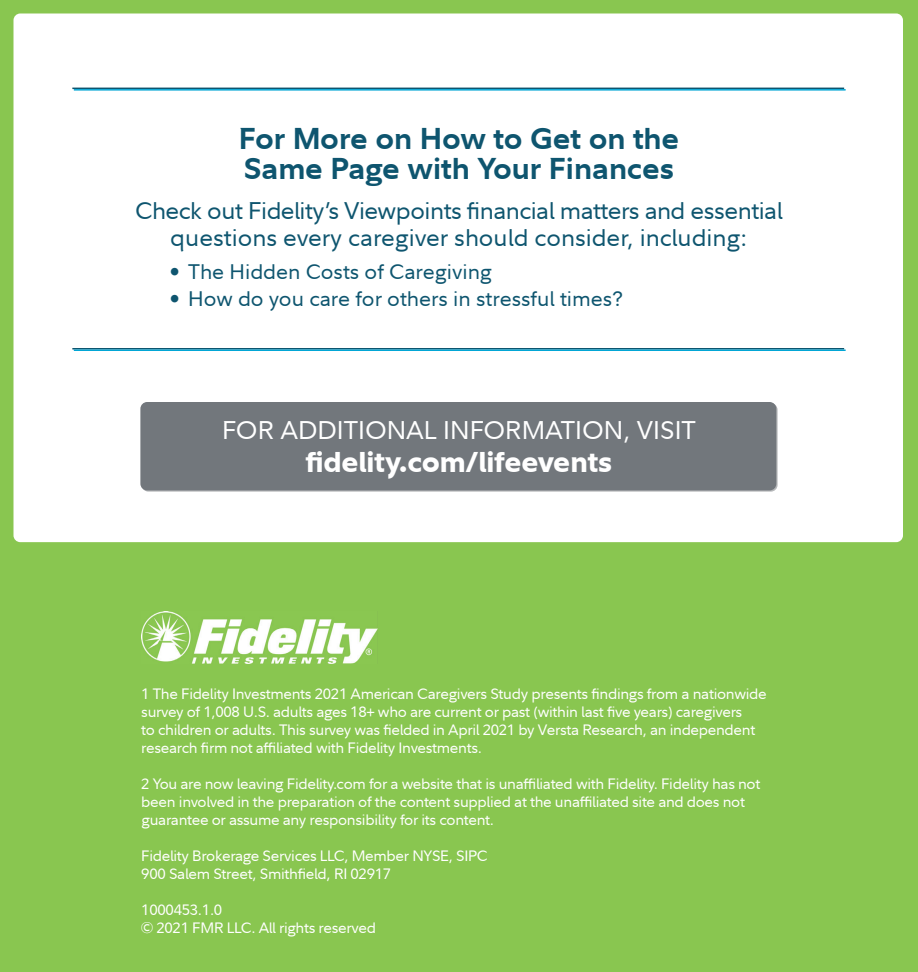
<style>
.page{position:relative;width:918px;height:972px;background:#89c650}
.page>*{position:absolute;margin:0;border:0;box-sizing:border-box;transform-origin:0 0}
.t1{font:700 30px/30px "Fidelity Sans";color:#0e556f}
.t2{font:800 28.5px "Fidelity Sans";color:#fff}
.t3{font:25.5px "Fidelity Sans";color:#fff}
.t4{font:24px/27px "Fidelity Sans";letter-spacing:-.02em;color:#0e556f;text-align:center}
.t5{font:21px "Fidelity Sans";color:#0e556f}
.t6{font:15px/18px "Fidelity Sans";letter-spacing:-.02em;color:#fff}
</style>
<div class="page">
<div style="left:14px;top:14px;width:889px;height:528px;background:#fff;border-radius:7px"></div>
<hr style="left:72px;top:88px;width:772px;height:1px;background:#0e556f">
<hr style="left:74px;top:89px;width:772px;height:2px;background:#02a6d5">
<hr style="left:72px;top:348px;width:772px;height:2px;background:#0e556f">
<hr style="left:74px;top:350px;width:772px;height:1px;background:#02a6d5">
<div style="left:142px;top:403px;width:636px;height:89px;background:#96999d;border-radius:7px"></div>
<div style="left:140px;top:402px;width:636px;height:88px;background:#72777c;border-radius:7px"></div>
<img style="left:141px;top:612px;width:237px;height:51px">
<h1 class="t1" style="left:239px;top:123px;width:442px">For More on How to Get on the<br>Same Page with Your Finances</h1>
<h3 class="t4" style="left:135px;top:196px;width:649px">Check out Fidelity’s Viewpoints financial matters and essential questions every caregiver should consider, including:</h3>
<h3 class="t5" style="left:170px;top:258px;width:324px">• The Hidden Costs of Caregiving</h3>
<h3 class="t5" style="left:170px;top:285px;width:455px">• How do you care for others in stressful times?</h3>
<h3 class="t3" style="left:222px;top:414px;width:475px">FOR ADDITIONAL INFORMATION, VISIT</h3>
<h2 class="t2" style="left:306px;top:443px;width:308px">fidelity.com/lifeevents</h2>
<p class="t6" style="left:141px;top:685px;width:627px">1 The Fidelity Investments 2021 American Caregivers Study presents findings from a nationwide survey of 1,008 U.S. adults ages 18+ who are current or past (within last five years) caregivers<br>to children or adults. This survey was fielded in April 2021 by Versta Research, an independent research firm not affiliated with Fidelity Investments.</p>
<p class="t6" style="left:141px;top:775px;width:621px">2 You are now leaving Fidelity.com for a website that is unaffiliated with Fidelity. Fidelity has not been involved in the preparation of the content supplied at the unaffiliated site and does not guarantee or assume any responsibility for its content.</p>
<p class="t6" style="left:141px;top:847px;width:348px">Fidelity Brokerage Services LLC, Member NYSE, SIPC<br>900 Salem Street, Smithfield, RI 02917</p>
<p class="t6" style="left:141px;top:901px;width:236px">1000453.1.0<br>© 2021 FMR LLC. All rights reserved</p>
</div>
